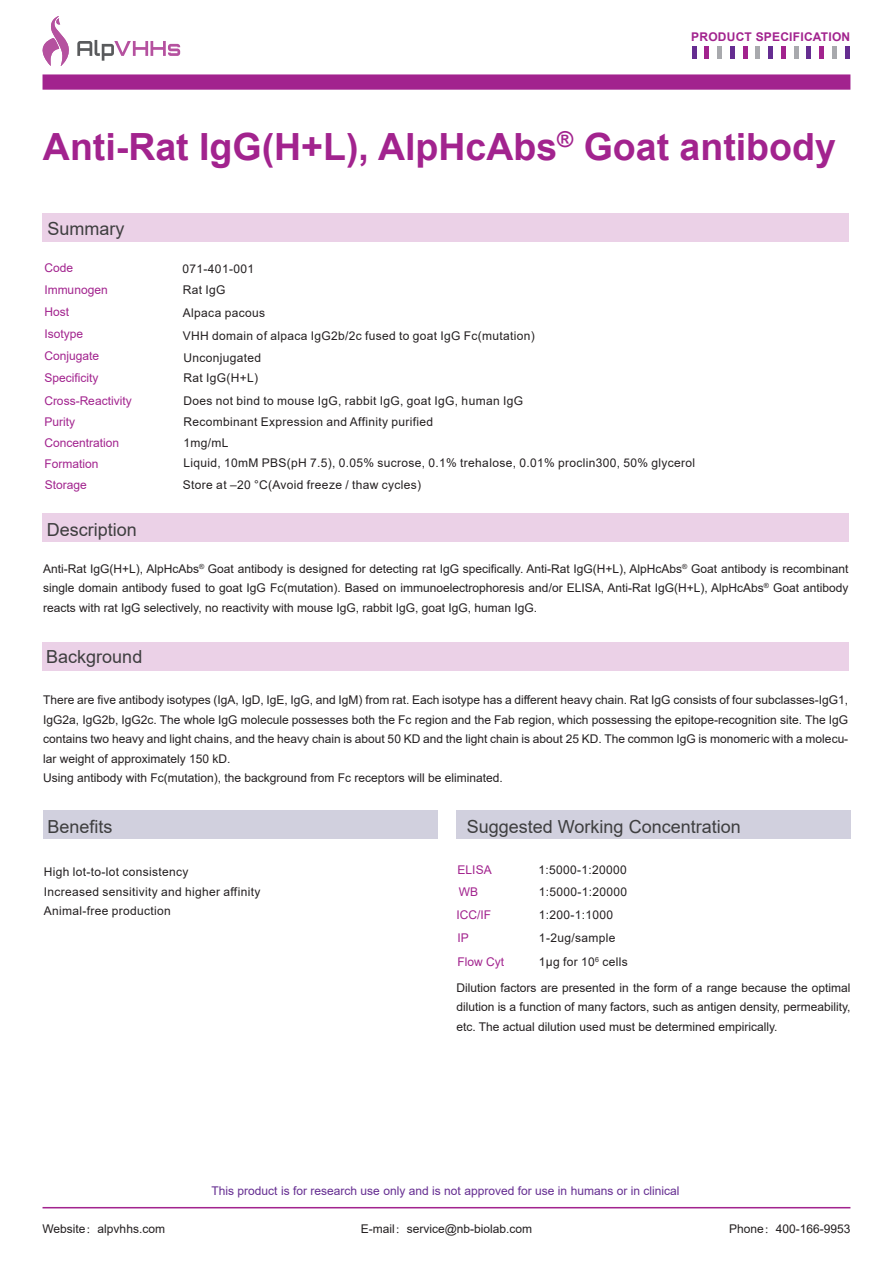
<style>
.page{position:relative;width:893px;height:1263px;background:#fff}
.page>*{position:absolute;margin:0;border:0;box-sizing:border-box;transform-origin:0 0}
.t1{font:700 37.5px "Arial";color:#a2238e}
.t2{font:18px "Arial";color:#3e3e3f}
.t3{font:12px/19.5px "Arial";color:#231f20;text-align:justify}
.t4{font:12px/19.5px "Arial";letter-spacing:.03em;color:#231f20}
.t5{font:12px/22.8px "Arial";color:#a2238e}
.t6{font:12px "Arial";color:#652d91}
.t7{font:700 12px "Arial";letter-spacing:.02em;color:#a2238e}
.s1{font-family:"Adobe Song Std";font-weight:300}
</style>
<div class="page">
<hr style="left:43px;top:1207px;width:807px;height:1px;background:#a2238e">
<div style="left:43px;top:74px;width:807px;height:16px;background:#a2238e"></div>
<hr style="left:730px;top:46px;width:4px;height:13px;background:#652d91">
<hr style="left:743px;top:46px;width:4px;height:13px;background:#a2238e">
<hr style="left:756px;top:46px;width:4px;height:13px;background:#a8a9ad">
<hr style="left:692px;top:46px;width:4px;height:13px;background:#652d91">
<hr style="left:705px;top:46px;width:4px;height:13px;background:#a2238e">
<div style="left:717px;top:46px;width:5px;height:13px;background:#a8a9ad"></div>
<div style="left:768px;top:46px;width:5px;height:13px;background:#652d91"></div>
<hr style="left:781px;top:46px;width:4px;height:13px;background:#a2238e">
<hr style="left:794px;top:46px;width:4px;height:13px;background:#a8a9ad">
<hr style="left:807px;top:46px;width:4px;height:13px;background:#652d91">
<div style="left:819px;top:46px;width:5px;height:13px;background:#a2238e"></div>
<hr style="left:832px;top:46px;width:4px;height:13px;background:#a8a9ad">
<hr style="left:845px;top:46px;width:4px;height:13px;background:#652d91">
<svg style="left:77px;top:40px;width:103px;height:21px"></svg>
<svg style="left:42px;top:16px;width:27px;height:50px"></svg>
<div style="left:43px;top:213px;width:806px;height:29px;background:#ebd1e7"></div>
<div style="left:43px;top:514px;width:806px;height:28px;background:#ebd1e7"></div>
<div style="left:42px;top:642px;width:806px;height:28px;background:#ebd1e7"></div>
<div style="left:43px;top:811px;width:394px;height:28px;background:#d1d0de"></div>
<div style="left:456px;top:811px;width:394px;height:28px;background:#d1d0de"></div>
<p class="t7" style="left:691px;top:28px;width:161px">PRODUCT SPECIFICATION</p>
<h1 class="t1" style="left:43px;top:120px;width:794px">Anti-Rat IgG(H+L), AlpHcAbs<sup>®</sup> Goat antibody</h1>
<h2 class="t2" style="left:47px;top:216px;width:79px">Summary</h2>
<p class="t5" style="left:44px;top:257px;width:30px">Code</p>
<p class="t4" style="left:183px;top:259px;width:73px">071-401-001</p>
<p class="t5" style="left:44px;top:278px;width:65px">Immunogen</p>
<p class="t3" style="left:183px;top:280px;width:44px">Rat IgG</p>
<p class="t5" style="left:44px;top:301px;width:26px">Host</p>
<p class="t4" style="left:183px;top:303px;width:84px">Alpaca pacous</p>
<p class="t5" style="left:44px;top:322px;width:40px">Isotype</p>
<p class="t4" style="left:183px;top:326px;width:353px">VHH domain of alpaca IgG2b/2c fused to goat IgG Fc(mutation)</p>
<p class="t5" style="left:44px;top:344px;width:56px">Conjugate</p>
<p class="t4" style="left:183px;top:348px;width:79px">Unconjugated</p>
<p class="t5" style="left:44px;top:366px;width:56px">Specificity</p>
<p class="t3" style="left:183px;top:368px;width:76px">Rat IgG(H+L)</p>
<p class="t5" style="left:44px;top:389px;width:89px">Cross-Reactivity</p>
<p class="t4" style="left:183px;top:391px;width:341px">Does not bind to mouse IgG, rabbit IgG, goat IgG, human IgG</p>
<p class="t5" style="left:44px;top:410px;width:32px">Purity</p>
<p class="t4" style="left:183px;top:412px;width:251px">Recombinant Expression and Affinity purified</p>
<p class="t5" style="left:44px;top:431px;width:76px">Concentration</p>
<p class="t3" style="left:183px;top:433px;width:47px">1mg/mL</p>
<p class="t5" style="left:44px;top:452px;width:56px">Formation</p>
<p class="t4" style="left:183px;top:453px;width:513px">Liquid, 10mM PBS(pH 7.5), 0.05% sucrose, 0.1% trehalose, 0.01% proclin300, 50% glycerol</p>
<p class="t5" style="left:45px;top:473px;width:44px">Storage</p>
<p class="t4" style="left:183px;top:475px;width:240px">Store at –20 °C(Avoid freeze / thaw cycles)</p>
<h2 class="t2" style="left:47px;top:517px;width:92px">Description</h2>
<p class="t3" style="left:43px;top:559px;width:807px">Anti-Rat IgG(H+L), AlpHcAbs<sup>®</sup> Goat antibody is designed for detecting rat IgG specifically. Anti-Rat IgG(H+L), AlpHcAbs<sup>®</sup> Goat antibody is recombinant single domain antibody fused to goat IgG Fc(mutation). Based on immunoelectrophoresis and/or ELISA, Anti-Rat IgG(H+L), AlpHcAbs<sup>®</sup> Goat antibody reacts with rat IgG selectively, no reactivity with mouse IgG, rabbit IgG, goat IgG, human IgG.</p>
<h2 class="t2" style="left:46px;top:644px;width:98px">Background</h2>
<p class="t3" style="left:43px;top:690px;width:807px;text-align:left">There are five antibody isotypes (IgA, IgD, IgE, IgG, and IgM) from rat. Each isotype has a different heavy chain. Rat IgG consists of four subclasses-IgG1, IgG2a, IgG2b, IgG2c. The whole IgG molecule possesses both the Fc region and the Fab region, which possessing the epitope-recognition site. The IgG contains two heavy and light chains, and the heavy chain is about 50 KD and the light chain is about 25 KD. The common IgG is monomeric with a molecu&shy;lar weight of approximately 150 kD.<br>Using antibody with Fc(mutation), the background from Fc receptors will be eliminated.</p>
<h2 class="t2" style="left:47px;top:815px;width:67px">Benefits</h2>
<h2 class="t2" style="left:467px;top:814px;width:275px">Suggested Working Concentration</h2>
<p class="t4" style="left:44px;top:862px;width:218px">High lot-to-lot consistency<br>Increased sensitivity and higher affinity<br>Animal-free production</p>
<p class="t5" style="left:458px;top:858px;width:36px">ELISA<br>WB</p>
<p class="t4" style="left:539px;top:858px;width:90px;line-height:22.8px">1:5000-1:20000<br>1:5000-1:20000</p>
<p class="t5" style="left:456px;top:903px;width:36px">ICC/IF<br>IP</p>
<p class="t4" style="left:539px;top:903px;width:78px;line-height:22.8px">1:200-1:1000<br>1-2ug/sample</p>
<p class="t5" style="left:458px;top:950px;width:48px">Flow Cyt</p>
<p class="t4" style="left:539px;top:952px;width:90px">1µg for 10<sup>6</sup> cells</p>
<p class="t3" style="left:456px;top:978px;width:395px">Dilution factors are presented in the form of a range because the optimal dilution is a function of many factors, such as antigen density, permeability, etc. The actual dilution used must be determined empirically.</p>
<p class="t6" style="left:211px;top:1183px;width:470px">This product is for research use only and is not approved for use in humans or in clinical</p>
<p class="t3" style="left:43px;top:1219px;width:124px">Website<span class="s1">：</span>alpvhhs.com</p>
<p class="t3" style="left:361px;top:1219px;width:173px">E-mail<span class="s1">：</span>service@nb-biolab.com</p>
<p class="t3" style="left:729px;top:1219px;width:123px">Phone<span class="s1">：</span>400-166-9953</p>
</div>
